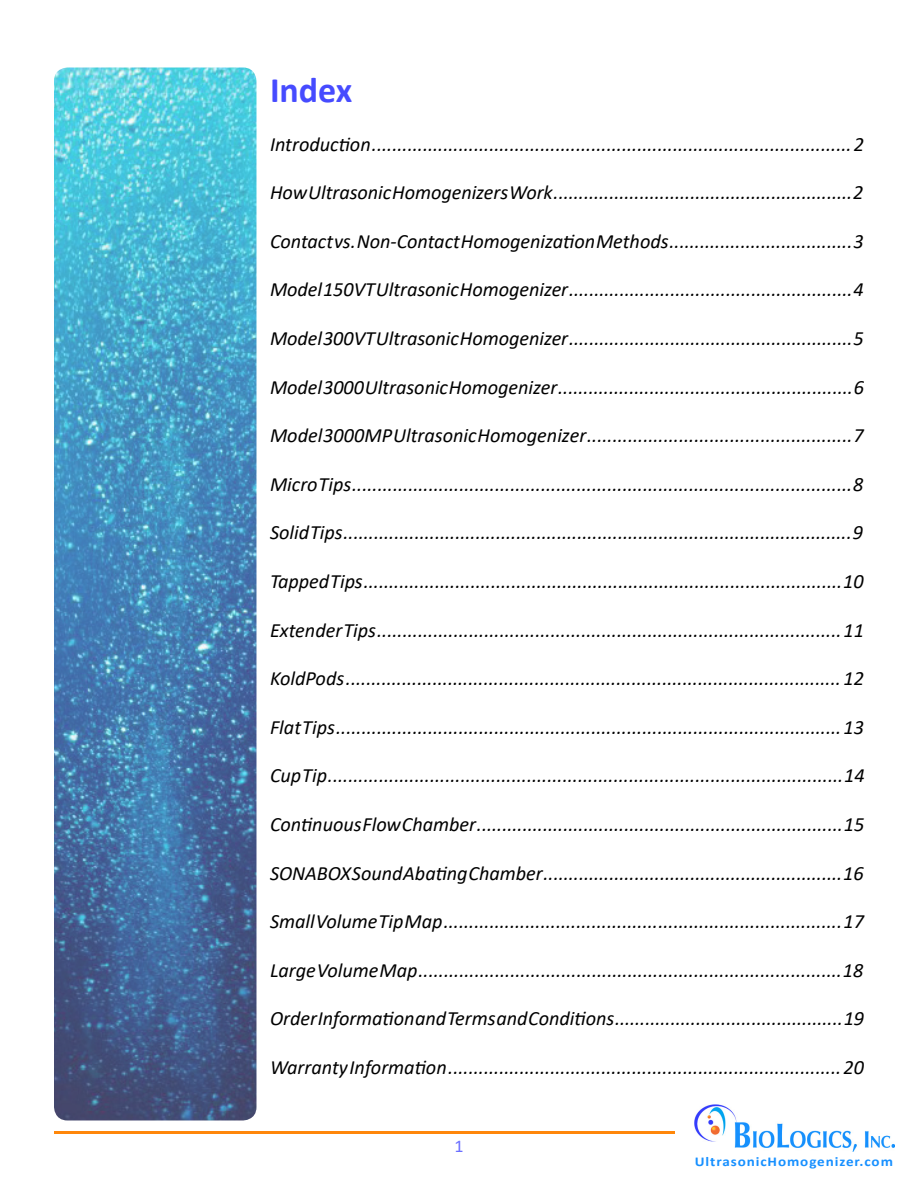
<style>
.page{position:relative;width:918px;height:1188px;background:#fff}
.page>*{position:absolute;margin:0;border:0;box-sizing:border-box;transform-origin:0 0}
.t1{font:700 36px "Calibri";color:#464bff}
.t2{font:italic 20.25px "Calibri";color:#000}
.chart_heading{font:18px "Calibri";color:#6b6fff}
.t3{font:700 13.5px "Calibri";letter-spacing:.06em;color:#1790ff;scale:1.12 1}
</style>
<div class="page">
<img style="left:695px;top:1105px;width:199px;height:47px">
<hr style="left:54px;top:1131px;width:621px;height:3px;background:#ff870a">
<img style="left:54px;top:68px;width:202px;height:1052px">
<p class="t1" style="left:270px;top:65px;width:84px">Index</p>
<p class="t2" style="left:270px;top:130px;width:595px">Introduction .............................................................................................. 2</p>
<p class="t2" style="left:270px;top:179px;width:595px">How Ultrasonic Homogenizers Work ........................................................... 2</p>
<p class="t2" style="left:270px;top:227px;width:595px">Contact vs. Non-Contact Homogenization Methods .................................... 3</p>
<p class="t2" style="left:270px;top:276px;width:595px">Model 150VT Ultrasonic Homogenizer ........................................................ 4</p>
<p class="t2" style="left:270px;top:324px;width:595px">Model 300VT Ultrasonic Homogenizer ........................................................ 5</p>
<p class="t2" style="left:270px;top:373px;width:596px">Model 3000 Ultrasonic Homogenizer .......................................................... 6</p>
<p class="t2" style="left:270px;top:422px;width:595px">Model 3000MP Ultrasonic Homogenizer .................................................... 7</p>
<p class="t2" style="left:270px;top:470px;width:595px">Micro Tips .................................................................................................. 8</p>
<p class="t2" style="left:270px;top:519px;width:594px">Solid Tips .................................................................................................... 9</p>
<p class="t2" style="left:270px;top:567px;width:595px">Tapped Tips .............................................................................................. 10</p>
<p class="t2" style="left:270px;top:616px;width:596px">Extender Tips ........................................................................................... 11</p>
<p class="t2" style="left:270px;top:665px;width:595px">KoldPods ................................................................................................. 12</p>
<p class="t2" style="left:270px;top:713px;width:595px">Flat Tips ................................................................................................... 13</p>
<p class="t2" style="left:270px;top:762px;width:596px">Cup Tip ..................................................................................................... 14</p>
<p class="t2" style="left:270px;top:810px;width:596px">Continuous Flow Chamber ........................................................................ 15</p>
<p class="t2" style="left:270px;top:859px;width:595px">SONABOX Sound Abating Chamber ........................................................... 16</p>
<p class="t2" style="left:270px;top:908px;width:596px">Small Volume Tip Map .............................................................................. 17</p>
<p class="t2" style="left:270px;top:956px;width:595px">Large Volume Map ................................................................................... 18</p>
<p class="t2" style="left:270px;top:1005px;width:596px">Order Information and Terms and Conditions ............................................. 19</p>
<p class="t2" style="left:270px;top:1053px;width:595px">Warranty Information ............................................................................. 20</p>
<p class="chart_heading" style="left:454px;top:1134px;width:11px">1</p>
<p class="t3" style="left:695px;top:1152px;width:178px">UltrasonicHomogenizer.com</p>
</div>
